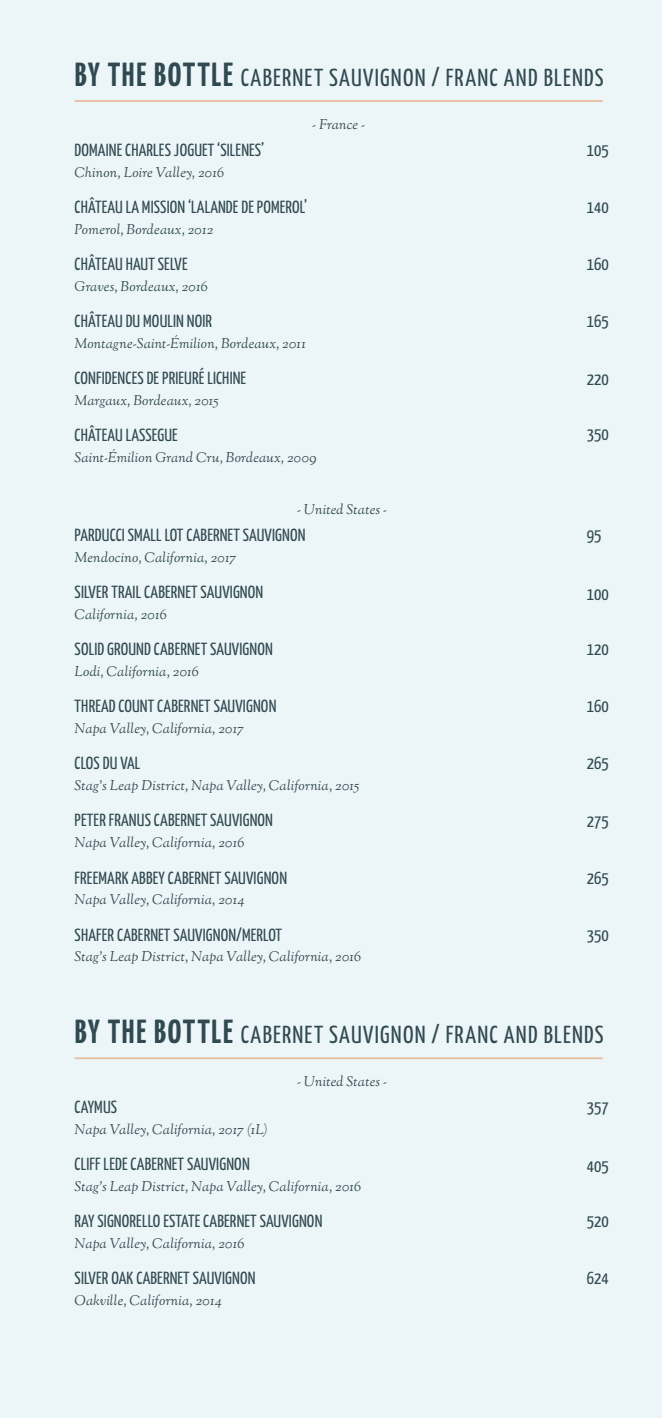
<style>
.page{position:relative;width:662px;height:1418px;background:#ecf6f8}
.page>*{position:absolute;margin:0;border:0;box-sizing:border-box;transform-origin:0 0}
.t1{font:24.5px "Yanone Kaffeesatz";letter-spacing:.05em;color:#314951}
.t2{font:17.5px "Yanone Kaffeesatz";letter-spacing:.01em;color:#314951}
.t3{font:italic 14px "Sorts Mill Goudy";letter-spacing:.015em;color:#314951}
.s1{font-weight:700;font-size:33.25px}
</style>
<div class="page">
<hr style="left:74px;top:100px;width:528px;height:2px;background:#fbc39f">
<hr style="left:74px;top:1057px;width:528px;height:2px;background:#fbc39f">
<p class="t1" style="left:75px;top:60px;width:530px"><span class="s1">BY THE BOTTLE</span> CABERNET SAUVIGNON / FRANC AND BLENDS</p>
<p class="t3" style="left:312px;top:116px;width:55px">- France -</p>
<p class="t2" style="left:75px;top:137px;width:191px">DOMAINE CHARLES JOGUET ‘SILENES’</p>
<p class="t3" style="left:74px;top:163px;width:151px">Chinon, Loire Valley, 2016</p>
<p class="t2" style="left:75px;top:194px;width:234px">CHÂTEAU LA MISSION ‘LALANDE DE POMEROL’</p>
<p class="t3" style="left:74px;top:220px;width:140px">Pomerol, Bordeaux, 2012</p>
<p class="t2" style="left:75px;top:251px;width:114px">CHÂTEAU HAUT SELVE</p>
<p class="t3" style="left:74px;top:277px;width:135px">Graves, Bordeaux, 2016</p>
<p class="t2" style="left:75px;top:309px;width:139px">CHÂTEAU DU MOULIN NOIR</p>
<p class="t3" style="left:74px;top:334px;width:232px">Montagne-Saint-Émilion, Bordeaux, 2011</p>
<p class="t2" style="left:75px;top:366px;width:173px">CONFIDENCES DE PRIEURÉ LICHINE</p>
<p class="t3" style="left:74px;top:391px;width:145px">Margaux, Bordeaux, 2015</p>
<p class="t2" style="left:75px;top:423px;width:105px">CHÂTEAU LASSEGUE</p>
<p class="t3" style="left:74px;top:448px;width:243px">Saint-Émilion Grand Cru, Bordeaux, 2009</p>
<p class="t3" style="left:297px;top:501px;width:92px">- United States -</p>
<p class="t2" style="left:75px;top:522px;width:232px">PARDUCCI SMALL LOT CABERNET SAUVIGNON</p>
<p class="t3" style="left:74px;top:548px;width:163px">Mendocino, California, 2017</p>
<p class="t2" style="left:75px;top:579px;width:190px">SILVER TRAIL CABERNET SAUVIGNON</p>
<p class="t3" style="left:74px;top:605px;width:94px">California, 2016</p>
<p class="t2" style="left:75px;top:637px;width:200px">SOLID GROUND CABERNET SAUVIGNON</p>
<p class="t3" style="left:74px;top:662px;width:126px">Lodi, California, 2016</p>
<p class="t2" style="left:75px;top:694px;width:203px">THREAD COUNT CABERNET SAUVIGNON</p>
<p class="t3" style="left:74px;top:719px;width:171px">Napa Valley, California, 2017</p>
<p class="t2" style="left:75px;top:751px;width:67px">CLOS DU VAL</p>
<p class="t3" style="left:74px;top:776px;width:286px">Stag’s Leap District, Napa Valley, California, 2015</p>
<p class="t2" style="left:75px;top:808px;width:200px">PETER FRANUS CABERNET SAUVIGNON</p>
<p class="t3" style="left:74px;top:833px;width:171px">Napa Valley, California, 2016</p>
<p class="t2" style="left:75px;top:865px;width:214px">FREEMARK ABBEY CABERNET SAUVIGNON</p>
<p class="t3" style="left:74px;top:890px;width:171px">Napa Valley, California, 2014</p>
<p class="t2" style="left:75px;top:922px;width:209px">SHAFER CABERNET SAUVIGNON/MERLOT</p>
<p class="t3" style="left:74px;top:948px;width:288px">Stag’s Leap District, Napa Valley, California, 2016</p>
<p class="t2" style="left:586px;top:137px;width:23px">105</p>
<p class="t2" style="left:586px;top:194px;width:23px">140</p>
<p class="t2" style="left:586px;top:251px;width:23px">160</p>
<p class="t2" style="left:586px;top:309px;width:23px">165</p>
<p class="t2" style="left:586px;top:366px;width:23px">220</p>
<p class="t2" style="left:586px;top:422px;width:23px">350</p>
<p class="t2" style="left:586px;top:522px;width:16px">95</p>
<p class="t2" style="left:586px;top:581px;width:23px">100</p>
<p class="t2" style="left:586px;top:637px;width:23px">120</p>
<p class="t2" style="left:586px;top:694px;width:23px">160</p>
<p class="t2" style="left:586px;top:751px;width:23px">265</p>
<p class="t2" style="left:586px;top:808px;width:23px">275</p>
<p class="t2" style="left:586px;top:865px;width:23px">265</p>
<p class="t2" style="left:586px;top:922px;width:23px">350</p>
<p class="t1" style="left:75px;top:1017px;width:530px"><span class="s1">BY THE BOTTLE</span> CABERNET SAUVIGNON / FRANC AND BLENDS</p>
<p class="t3" style="left:297px;top:1073px;width:92px">- United States -</p>
<p class="t2" style="left:75px;top:1094px;width:44px">CAYMUS</p>
<p class="t3" style="left:74px;top:1120px;width:194px">Napa Valley, California, 2017 (1L)</p>
<p class="t2" style="left:75px;top:1151px;width:177px">CLIFF LEDE CABERNET SAUVIGNON</p>
<p class="t3" style="left:74px;top:1177px;width:288px">Stag’s Leap District, Napa Valley, California, 2016</p>
<p class="t2" style="left:75px;top:1208px;width:249px">RAY SIGNORELLO ESTATE CABERNET SAUVIGNON</p>
<p class="t3" style="left:74px;top:1234px;width:171px">Napa Valley, California, 2016</p>
<p class="t2" style="left:75px;top:1265px;width:182px">SILVER OAK CABERNET SAUVIGNON</p>
<p class="t3" style="left:74px;top:1291px;width:149px">Oakville, California, 2014</p>
<p class="t2" style="left:586px;top:1094px;width:23px">357</p>
<p class="t2" style="left:586px;top:1153px;width:23px">405</p>
<p class="t2" style="left:586px;top:1208px;width:23px">520</p>
<p class="t2" style="left:586px;top:1265px;width:23px">624</p>
</div>
